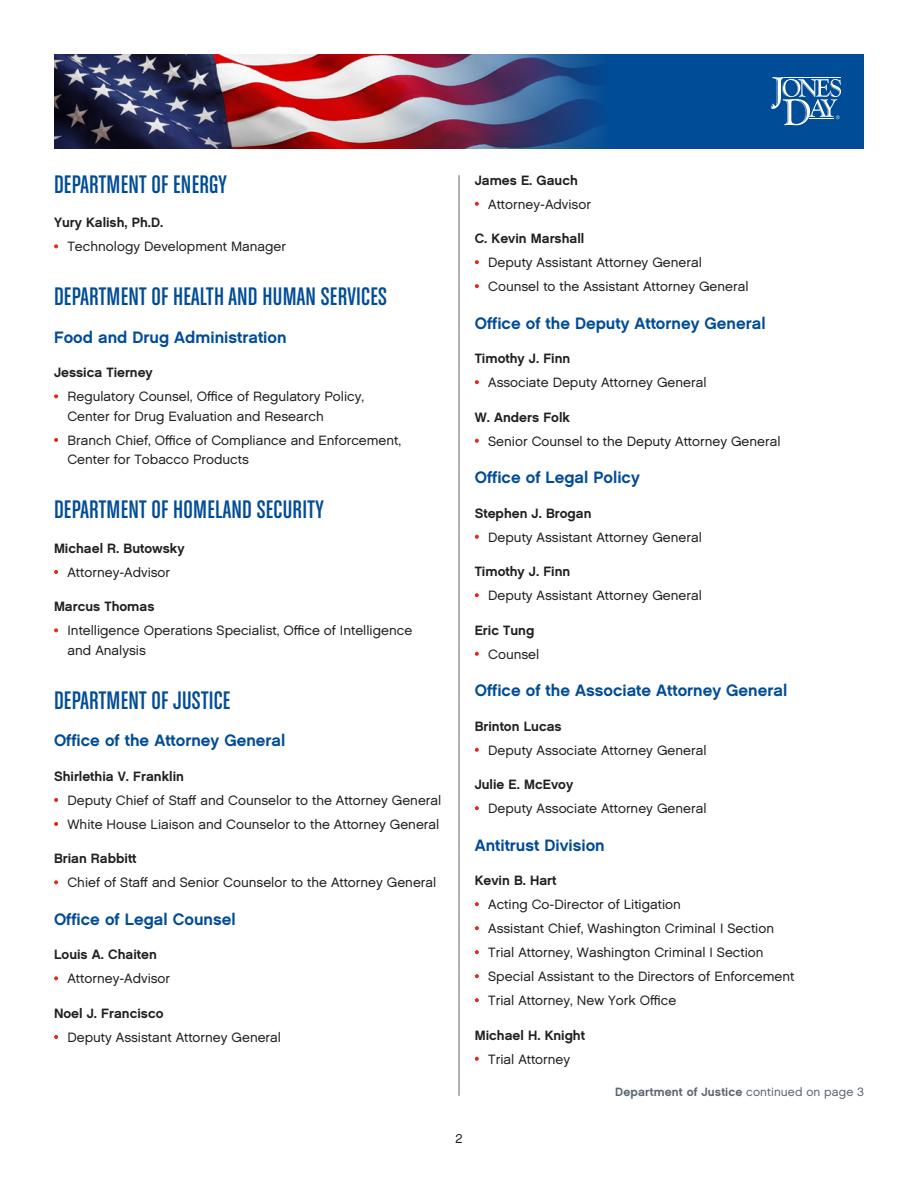
<style>
.page{position:relative;width:918px;height:1188px;background:#fff}
.page>*{position:absolute;margin:0;border:0;box-sizing:border-box;transform-origin:0 0}
.Department_Headline{font:27px "Chalet Comprime Cologne Sixty";letter-spacing:.01em;color:#004c97}
.Division_Subhead{font:16.5px "Chalet New York Nineteen Sixty";color:#004c97}
.t1{font:13.5px/19.5px "Chalet London Nineteen Sixty";color:#231f20}
.Lawyer_Name{font:13.5px "Chalet New York Nineteen Sixty";color:#231f20}
.t2{font:12.75px "Chalet London Nineteen Sixty";color:#231f20}
.Jumpline{font:12px "Chalet New York Nineteen Sixty";letter-spacing:.01em;color:#5a6670}
.s1{color:#e72419}
.s2{font-family:"Chalet London Nineteen Sixty"}
</style>
<div class="page">
<div style="left:54px;top:54px;width:810px;height:94px;background:#004c97"></div>
<img style="left:54px;top:54px;width:546px;height:94px">
<svg style="left:771px;top:77px;width:70px;height:48px"></svg>
<hr style="left:459px;top:175px;width:1px;height:921px;background:#5a6670">
<p class="Department_Headline" style="left:54px;top:169px;width:174px">DEPARTMENT OF ENERGY</p>
<p class="Lawyer_Name" style="left:54px;top:214px;width:111px">Yury Kalish, Ph.D.</p>
<p class="t1" style="left:54px;top:237px;width:234px"><span class="s1">•</span> Technology Development Manager</p>
<p class="Department_Headline" style="left:54px;top:282px;width:334px">DEPARTMENT OF HEALTH AND HUMAN SERVICES</p>
<p class="Division_Subhead" style="left:54px;top:327px;width:234px">Food and Drug Administration</p>
<p class="Lawyer_Name" style="left:54px;top:364px;width:100px">Jessica Tierney</p>
<p class="t1" style="left:68px;top:387px;width:298px;text-indent:-14px"><span class="s1">•</span> Regulatory Counsel, Office of Regulatory Policy,<br>Center for Drug Evaluation and Research</p>
<p class="t1" style="left:68px;top:430px;width:335px;text-indent:-14px"><span class="s1">•</span> Branch Chief, Office of Compliance and Enforcement,<br>Center for Tobacco Products</p>
<p class="Department_Headline" style="left:54px;top:495px;width:271px">DEPARTMENT OF HOMELAND SECURITY</p>
<p class="Lawyer_Name" style="left:54px;top:540px;width:132px">Michael R. Butowsky</p>
<p class="t1" style="left:54px;top:562px;width:118px"><span class="s1">•</span> Attorney-Advisor</p>
<p class="Lawyer_Name" style="left:54px;top:598px;width:102px">Marcus Thomas</p>
<p class="t1" style="left:68px;top:621px;width:346px;text-indent:-14px"><span class="s1">•</span> Intelligence Operations Specialist, Office of Intelligence and Analysis</p>
<p class="Department_Headline" style="left:54px;top:685px;width:178px">DEPARTMENT OF JUSTICE</p>
<p class="Division_Subhead" style="left:54px;top:730px;width:233px">Office of the Attorney General</p>
<p class="Lawyer_Name" style="left:54px;top:768px;width:132px">Shirlethia V. Franklin</p>
<p class="t1" style="left:54px;top:790px;width:389px"><span class="s1">•</span> Deputy Chief of Staff and Counselor to the Attorney General</p>
<p class="t1" style="left:54px;top:814px;width:387px"><span class="s1">•</span> White House Liaison and Counselor to the Attorney General</p>
<p class="Lawyer_Name" style="left:54px;top:850px;width:84px">Brian Rabbitt</p>
<p class="t1" style="left:54px;top:873px;width:384px"><span class="s1">•</span> Chief of Staff and Senior Counselor to the Attorney General</p>
<p class="Division_Subhead" style="left:54px;top:909px;width:183px">Office of Legal Counsel</p>
<p class="Lawyer_Name" style="left:54px;top:946px;width:104px">Louis A. Chaiten</p>
<p class="t1" style="left:54px;top:969px;width:118px"><span class="s1">•</span> Attorney-Advisor</p>
<p class="Lawyer_Name" style="left:54px;top:1005px;width:111px">Noel J. Francisco</p>
<p class="t1" style="left:54px;top:1027px;width:229px"><span class="s1">•</span> Deputy Assistant Attorney General</p>
<p class="Lawyer_Name" style="left:475px;top:171px;width:105px">James E. Gauch</p>
<p class="t1" style="left:475px;top:194px;width:118px"><span class="s1">•</span> Attorney-Advisor</p>
<p class="Lawyer_Name" style="left:475px;top:230px;width:111px">C. Kevin Marshall</p>
<p class="t1" style="left:475px;top:253px;width:229px"><span class="s1">•</span> Deputy Assistant Attorney General</p>
<p class="t1" style="left:475px;top:277px;width:275px"><span class="s1">•</span> Counsel to the Assistant Attorney General</p>
<p class="Division_Subhead" style="left:475px;top:312px;width:292px">Office of the Deputy Attorney General</p>
<p class="Lawyer_Name" style="left:475px;top:350px;width:97px">Timothy J. Finn</p>
<p class="t1" style="left:475px;top:373px;width:233px"><span class="s1">•</span> Associate Deputy Attorney General</p>
<p class="Lawyer_Name" style="left:475px;top:408px;width:97px">W. Anders Folk</p>
<p class="t1" style="left:475px;top:431px;width:307px"><span class="s1">•</span> Senior Counsel to the Deputy Attorney General</p>
<p class="Division_Subhead" style="left:475px;top:467px;width:167px">Office of Legal Policy</p>
<p class="Lawyer_Name" style="left:475px;top:504px;width:118px">Stephen J. Brogan</p>
<p class="t1" style="left:475px;top:527px;width:229px"><span class="s1">•</span> Deputy Assistant Attorney General</p>
<p class="Lawyer_Name" style="left:475px;top:563px;width:97px">Timothy J. Finn</p>
<p class="t1" style="left:475px;top:586px;width:229px"><span class="s1">•</span> Deputy Assistant Attorney General</p>
<p class="Lawyer_Name" style="left:475px;top:621px;width:61px">Eric Tung</p>
<p class="t1" style="left:475px;top:644px;width:66px"><span class="s1">•</span> Counsel</p>
<p class="Division_Subhead" style="left:475px;top:680px;width:314px">Office of the Associate Attorney General</p>
<p class="Lawyer_Name" style="left:475px;top:717px;width:88px">Brinton Lucas</p>
<p class="t1" style="left:475px;top:740px;width:233px"><span class="s1">•</span> Deputy Associate Attorney General</p>
<p class="Lawyer_Name" style="left:475px;top:776px;width:100px">Julie E. McEvoy</p>
<p class="t1" style="left:475px;top:799px;width:233px"><span class="s1">•</span> Deputy Associate Attorney General</p>
<p class="Division_Subhead" style="left:475px;top:834px;width:132px">Antitrust Division</p>
<p class="Lawyer_Name" style="left:475px;top:872px;width:83px">Kevin B. Hart</p>
<p class="t1" style="left:475px;top:895px;width:208px"><span class="s1">•</span> Acting Co-Director of Litigation</p>
<p class="t1" style="left:475px;top:919px;width:301px"><span class="s1">•</span> Assistant Chief, Washington Criminal I Section</p>
<p class="t1" style="left:475px;top:943px;width:290px"><span class="s1">•</span> Trial Attorney, Washington Criminal I Section</p>
<p class="t1" style="left:475px;top:967px;width:321px"><span class="s1">•</span> Special Assistant to the Directors of Enforcement</p>
<p class="t1" style="left:475px;top:991px;width:203px"><span class="s1">•</span> Trial Attorney, New York Office</p>
<p class="Lawyer_Name" style="left:475px;top:1026px;width:112px">Michael H. Knight</p>
<p class="t1" style="left:475px;top:1049px;width:97px"><span class="s1">•</span> Trial Attorney</p>
<p class="Jumpline" style="left:615px;top:1084px;width:250px">Department of Justice <span class="s2">continued on page 3</span></p>
<p class="t2" style="left:455px;top:1131px;width:9px">2</p>
</div>
